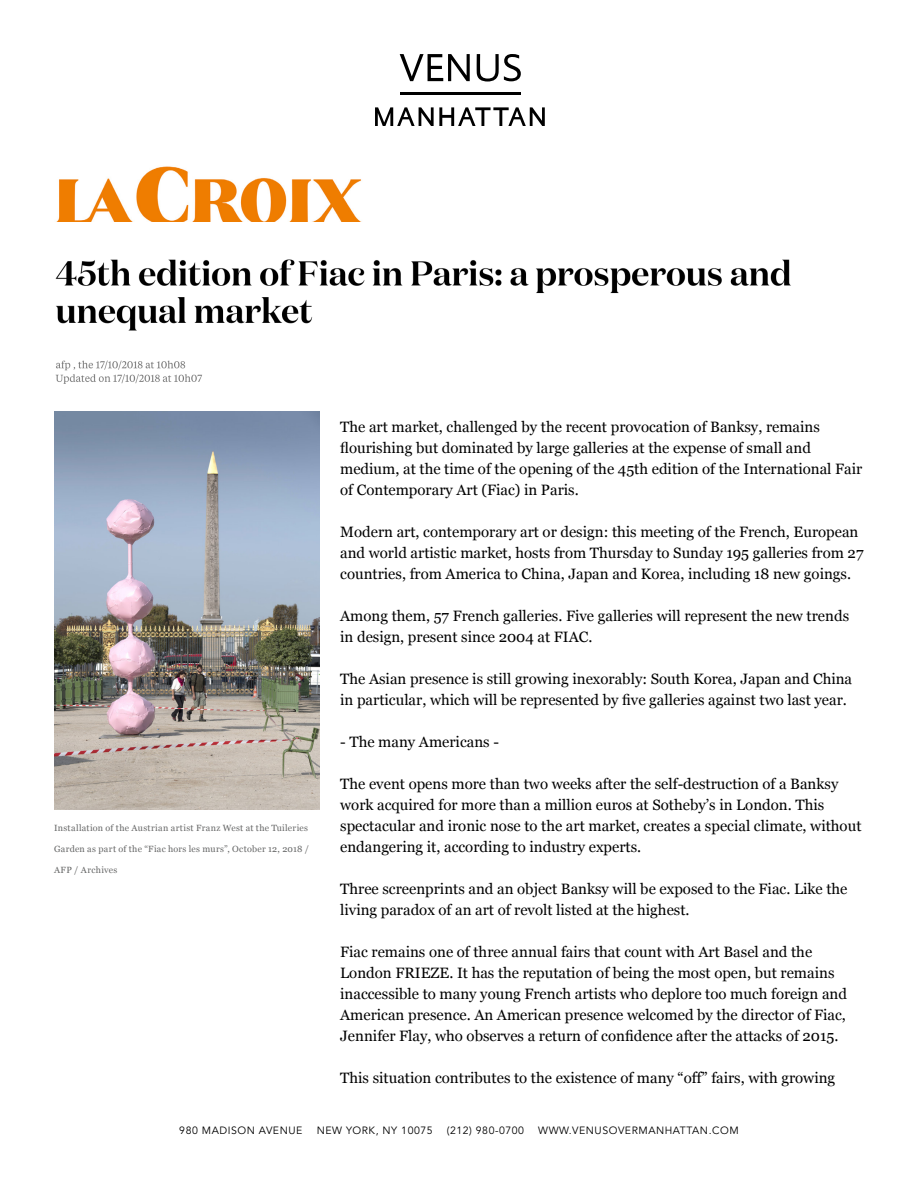
<style>
.page{position:relative;width:918px;height:1188px;background:#fff}
.page>*{position:absolute;margin:0;border:0;box-sizing:border-box;transform-origin:0 0}
.t1{font:15px/21px "Georgia";color:#000}
.t2{font:10.5px "Avenir LT Std";letter-spacing:.05em;color:#000}
.t3{font:9px "Georgia";letter-spacing:.035em;color:#666767}
</style>
<div class="page">
<svg style="left:400px;top:54px;width:70px;height:27px"></svg>
<svg style="left:477px;top:54px;width:44px;height:28px"></svg>
<hr style="left:400px;top:93px;width:121px;height:2px;background:#000">
<svg style="left:375px;top:107px;width:170px;height:19px"></svg>
<img style="left:56px;top:166px;width:306px;height:56px">
<img style="left:55px;top:259px;width:736px;height:125px">
<img style="left:54px;top:411px;width:266px;height:399px">
<p class="t3" style="left:54px;top:821px;width:256px">Installation of the Austrian artist Franz West at the Tuileries</p>
<p class="t3" style="left:54px;top:842px;width:256px">Garden as part of the “Fiac hors les murs”, October 12, 2018 /</p>
<p class="t3" style="left:54px;top:863px;width:65px">AFP / Archives</p>
<p class="t1" style="left:340px;top:416px;width:524px">The art market, challenged by the recent provocation of Banksy, remains flourishing but dominated by large galleries at the expense of small and medium, at the time of the opening of the 45th edition of the International Fair of Contemporary Art (Fiac) in Paris.</p>
<p class="t1" style="left:340px;top:521px;width:525px">Modern art, contemporary art or design: this meeting of the French, European and world artistic market, hosts from Thursday to Sunday 195 galleries from 27 countries, from America to China, Japan and Korea, including 18 new goings.</p>
<p class="t1" style="left:340px;top:605px;width:510px">Among them, 57 French galleries. Five galleries will represent the new trends in design, present since 2004 at FIAC.</p>
<p class="t1" style="left:340px;top:668px;width:514px">The Asian presence is still growing inexorably: South Korea, Japan and China in particular, which will be represented by five galleries against two last year.</p>
<p class="t1" style="left:340px;top:731px;width:160px">- The many Americans -</p>
<p class="t1" style="left:340px;top:773px;width:523px">The event opens more than two weeks after the self-destruction of a Banksy work acquired for more than a million euros at Sotheby’s in London. This spectacular and ironic nose to the art market, creates a special climate, without endangering it, according to industry experts.</p>
<p class="t1" style="left:340px;top:878px;width:509px">Three screenprints and an object Banksy will be exposed to the Fiac. Like the living paradox of an art of revolt listed at the highest.</p>
<p class="t1" style="left:340px;top:941px;width:508px">Fiac remains one of three annual fairs that count with Art Basel and the London FRIEZE. It has the reputation of being the most open, but remains inaccessible to many young French artists who deplore too much foreign and American presence. An American presence welcomed by the director of Fiac, Jennifer Flay, who observes a return of confidence after the attacks of 2015.</p>
<p class="t1" style="left:340px;top:1067px;width:497px">This situation contributes to the existence of many “off” fairs, with growing</p>
<p class="t2" style="left:179px;top:1124px;width:125px">980 MADISON AVENUE</p>
<p class="t2" style="left:317px;top:1124px;width:117px">NEW YORK, NY 10075</p>
<p class="t2" style="left:447px;top:1124px;width:79px">(212) 980-0700</p>
<p class="t2" style="left:538px;top:1124px;width:202px">WWW.VENUSOVERMANHATTAN.COM</p>
</div>
